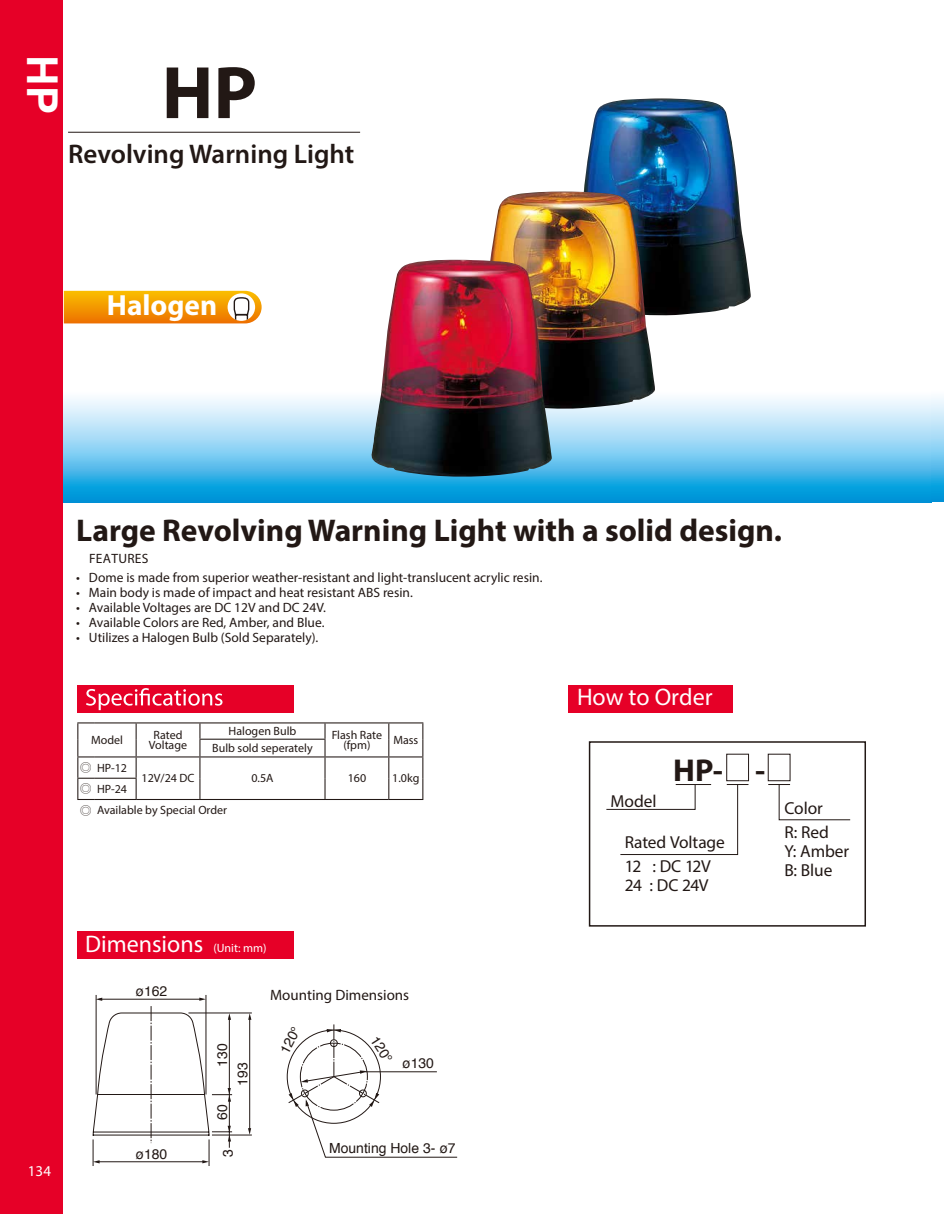
<style>
.page{position:relative;width:944px;height:1214px;background:#fff}
.page>*{position:absolute;margin:0;border:0;box-sizing:border-box;transform-origin:0 0}
.t1{font:700 75px "Myriad Pro";color:#221815}
.t2{font:700 42.45px "Arial";color:#fff}
.t3{font:700 31.65px "Myriad Pro";color:#221815}
.t4{font:700 31.5px "Myriad Pro";color:#221815}
.t5{font:700 29.25px "Myriad Pro";color:#fff}
.t6{font:600 27px "Myriad Pro";color:#221815}
.t7{font:24px "Myriad Pro";color:#fff}
.t8{font:17.4px/23.4px "Myriad Pro";letter-spacing:-.005em;color:#221815}
.t9{font:17.4px/19.4px "Myriad Pro";letter-spacing:-.03em;color:#221815}
.t10{font:15px "Myriad Pro";color:#221815}
.t11{font:15px "Myriad Pro";color:#fff}
.t12{font:13.95px/20.4px "Helvetica";color:#221815}
.t13{font:13.5px "Myriad Pro";color:#221815}
.t14{font:13.5px "Myriad Pro";letter-spacing:.02em;color:#221815}
.t15{font:12px/10.5px "Myriad Pro";color:#221815;text-align:center}
.s1{font-family:"Koz Min Pro"}
.s2{font-size:12px}
</style>
<div class="page">
<img style="left:63px;top:131px;width:881px;height:371px">
<img style="left:569px;top:98px;width:182px;height:219px">
<img style="left:473px;top:191px;width:182px;height:220px">
<img style="left:368px;top:260px;width:184px;height:218px">
<hr style="left:212px;top:1134px;width:40px;height:1px;background:#221815">
<hr style="left:188px;top:1012px;width:64px;height:1px;background:#221815">
<hr style="left:249px;top:1016px;width:1px;height:114px;background:#221815">
<svg style="left:248px;top:1128px;width:3px;height:6px"></svg>
<svg style="left:248px;top:1013px;width:3px;height:6px"></svg>
<svg style="left:93px;top:995px;width:139px;height:171px"></svg>
<svg style="left:288px;top:1024px;width:169px;height:133px"></svg>
<div style="left:568px;top:685px;width:164px;height:28px;background:#e60027"></div>
<div style="left:77px;top:685px;width:216px;height:28px;background:#e60027"></div>
<svg style="left:86px;top:688px;width:136px;height:22px"></svg>
<div style="left:589px;top:741px;width:277px;height:185px;border:2px solid #221815"></div>
<svg style="left:768px;top:784px;width:82px;height:36px"></svg>
<div style="left:726px;top:754px;width:22px;height:27px;border:1px solid #221815"></div>
<svg style="left:606px;top:784px;width:142px;height:71px"></svg>
<div style="left:77px;top:931px;width:216px;height:28px;background:#e60027"></div>
<hr style="left:68px;top:132px;width:292px;height:1px;background:#221815">
<div style="left:0;top:0;width:63px;height:1214px;background:#e60027"></div>
<hr style="left:95px;top:722px;width:41px;height:1px;background:#221815">
<hr style="left:136px;top:722px;width:64px;height:1px;background:#221815">
<hr style="left:200px;top:722px;width:125px;height:1px;background:#221815">
<hr style="left:325px;top:722px;width:64px;height:1px;background:#221815">
<hr style="left:389px;top:722px;width:34px;height:1px;background:#221815">
<hr style="left:199px;top:738px;width:126px;height:1px;background:#221815">
<hr style="left:95px;top:756px;width:41px;height:1px;background:#221815">
<hr style="left:136px;top:756px;width:64px;height:1px;background:#221815">
<hr style="left:200px;top:756px;width:125px;height:1px;background:#221815">
<hr style="left:325px;top:756px;width:64px;height:1px;background:#221815">
<hr style="left:389px;top:756px;width:34px;height:1px;background:#221815">
<hr style="left:95px;top:777px;width:42px;height:1px;background:#221815">
<svg style="left:136px;top:723px;width:1px;height:76px"></svg>
<svg style="left:199px;top:723px;width:1px;height:76px"></svg>
<svg style="left:324px;top:723px;width:1px;height:76px"></svg>
<svg style="left:388px;top:723px;width:1px;height:76px"></svg>
<svg style="left:422px;top:723px;width:1px;height:76px"></svg>
<svg style="left:77px;top:722px;width:18px;height:78px"></svg>
<hr style="left:95px;top:799px;width:41px;height:1px;background:#221815">
<hr style="left:136px;top:799px;width:64px;height:1px;background:#221815">
<hr style="left:200px;top:799px;width:125px;height:1px;background:#221815">
<hr style="left:325px;top:799px;width:64px;height:1px;background:#221815">
<hr style="left:389px;top:799px;width:34px;height:1px;background:#221815">
<svg style="left:64px;top:291px;width:197px;height:32px;background:#f19f18"></svg>
<h2 class="t2" style="left:71px;top:55px;width:61px;rotate:90deg">HP</h2>
<h1 class="t1" style="left:162px;top:44px;width:97px">HP</h1>
<h3 class="t6" style="left:68px;top:137px;width:288px">Revolving Warning Light</h3>
<h3 class="t5" style="left:107px;top:286px;width:112px">Halogen</h3>
<p class="t11" style="left:28px;top:1161px;width:25px">134</p>
<h3 class="t4" style="left:76px;top:510px;width:707px">Large Revolving Warning Light with a solid design.</h3>
<p class="t14" style="left:89px;top:550px;width:61px">FEATURES</p>
<p class="t13" style="left:76px;top:569px;width:468px">• Dome is made from superior weather-resistant and light-translucent acrylic resin.</p>
<p class="t13" style="left:76px;top:584px;width:338px">• Main body is made of impact and heat resistant ABS resin.</p>
<p class="t13" style="left:76px;top:599px;width:251px">• Available Voltages are DC 12V and DC 24V.</p>
<p class="t13" style="left:76px;top:614px;width:250px">• Available Colors are Red, Amber, and Blue.</p>
<p class="t13" style="left:76px;top:629px;width:244px">• Utilizes a Halogen Bulb (Sold Separately).</p>
<p class="t15" style="left:91px;top:734px;width:33px">Model</p>
<p class="t15" style="left:149px;top:729px;width:40px">Rated<br>Voltage</p>
<p class="t15" style="left:228px;top:725px;width:69px">Halogen Bulb</p>
<p class="t15" style="left:332px;top:729px;width:52px">Flash Rate (fpm)</p>
<p class="t15" style="left:393px;top:734px;width:27px">Mass</p>
<p class="t15" style="left:212px;top:742px;width:102px">Bulb sold seperately</p>
<p class="t15" style="left:80px;top:762px;width:49px"><span class="s1">◎</span> HP-12</p>
<p class="t15" style="left:141px;top:773px;width:54px">12V/24 DC</p>
<p class="t15" style="left:251px;top:773px;width:24px">0.5A</p>
<p class="t15" style="left:348px;top:773px;width:20px">160</p>
<p class="t15" style="left:392px;top:773px;width:29px">1.0kg</p>
<p class="t15" style="left:80px;top:778px;width:149px;line-height:21.3px;text-align:left"><span class="s1">◎</span> HP-24<br><span class="s1">◎</span> Available by Special Order</p>
<h3 class="t7" style="left:85px;top:929px;width:183px">Dimensions <span class="s2">(Unit: mm)</span></h3>
<p class="t12" style="left:136px;top:981px;width:33px">ø162</p>
<p class="t12" style="left:212px;top:1085px;width:43px;text-indent:19px;rotate:-90deg">130<br>193</p>
<p class="t12" style="left:212px;top:1119px;width:17px;rotate:-90deg">60</p>
<p class="t12" style="left:136px;top:1144px;width:33px">ø180</p>
<p class="t12" style="left:218px;top:1157px;width:9px;rotate:-90deg">3</p>
<p class="t10" style="left:270px;top:985px;width:141px">Mounting Dimensions</p>
<p class="t12" style="left:275px;top:1048px;width:30px;rotate:-62deg">120°</p>
<p class="t12" style="left:382px;top:1032px;width:30px;rotate:58deg">120°</p>
<p class="t12" style="left:402px;top:1053px;width:33px">ø130</p>
<p class="t12" style="left:329px;top:1138px;width:128px">Mounting Hole 3- ø7</p>
<h3 class="t7" style="left:577px;top:682px;width:137px">How to Order</h3>
<p class="t8" style="left:610px;top:789px;width:48px">Model</p>
<h3 class="t3" style="left:673px;top:749px;width:93px">HP- -</h3>
<p class="t8" style="left:625px;top:829px;width:101px">Rated Voltage</p>
<p class="t9" style="left:625px;top:856px;width:87px">12 : DC 12V<br>24 : DC 24V</p>
<p class="t8" style="left:784px;top:796px;width:46px">Color<br>R: Red</p>
<p class="t8" style="left:784px;top:841px;width:66px;line-height:19.4px">Y: Amber<br>B: Blue</p>
</div>
